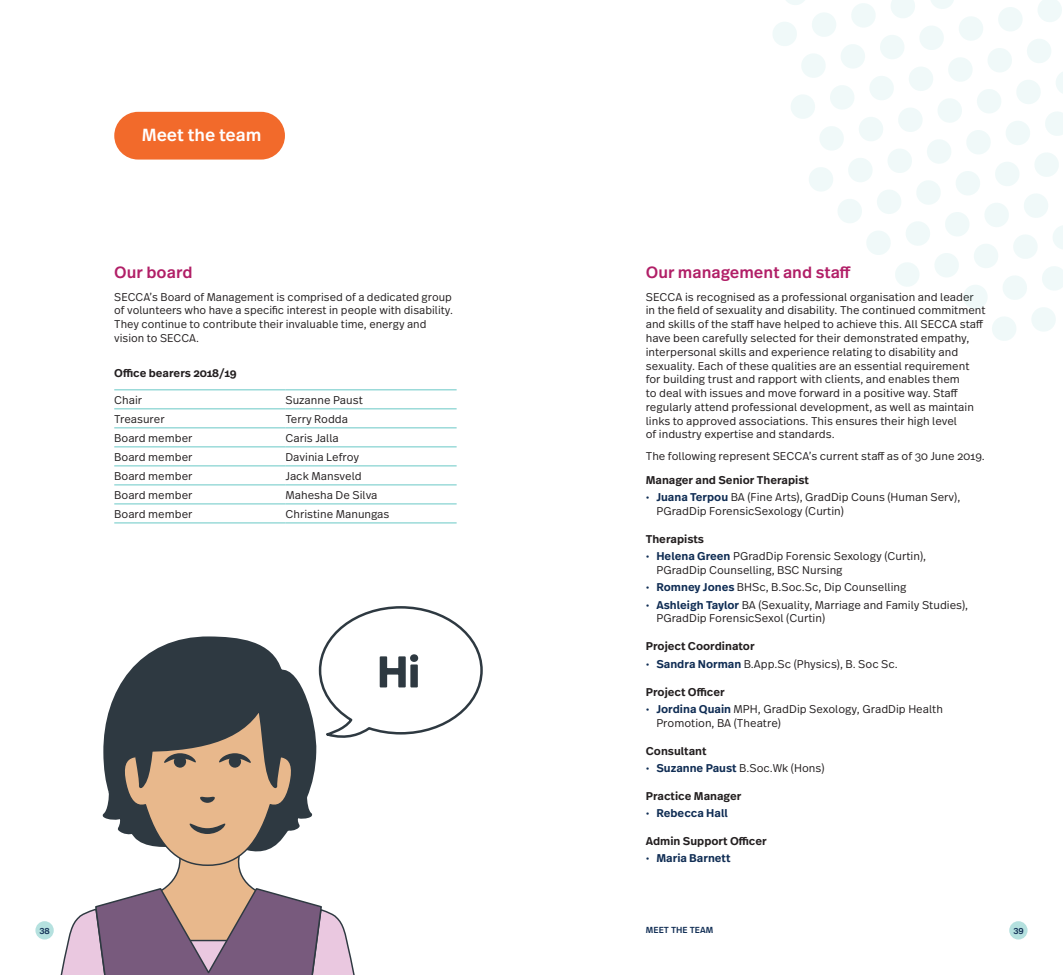
<style>
.page{position:relative;width:1063px;height:975px;background:#fff}
.page>*{position:absolute;margin:0;border:0;box-sizing:border-box;transform-origin:0 0}
.t1{font:500 17.5px "Real Text Pro";color:#fff}
.t2{font:500 16.25px "Real Text Pro";color:#b11f67}
.t3{font:300 11.25px/13.8px "Real Text Pro";color:#231f20}
.t4{font:600 11.25px "Real Text Pro";color:#231f20}
.t5{font:600 11.25px "Real Text Pro";color:#102d54}
.t6{font:500 8.75px "Real Text Pro";letter-spacing:.01em;color:#102d54}
.s1{color:#102d54}
.s2{font-weight:600;color:#102d54}
.s3{font-weight:300}
</style>
<div class="page">
<hr style="left:114px;top:389px;width:171px;height:1px;background:#69c8c6">
<hr style="left:285px;top:389px;width:172px;height:1px;background:#69c8c6">
<hr style="left:114px;top:408px;width:171px;height:1px;background:#69c8c6">
<hr style="left:285px;top:408px;width:172px;height:1px;background:#69c8c6">
<hr style="left:114px;top:427px;width:171px;height:1px;background:#69c8c6">
<hr style="left:285px;top:427px;width:172px;height:1px;background:#69c8c6">
<hr style="left:114px;top:446px;width:171px;height:1px;background:#69c8c6">
<hr style="left:285px;top:446px;width:172px;height:1px;background:#69c8c6">
<hr style="left:114px;top:465px;width:171px;height:1px;background:#69c8c6">
<hr style="left:285px;top:465px;width:172px;height:1px;background:#69c8c6">
<hr style="left:114px;top:484px;width:171px;height:1px;background:#69c8c6">
<hr style="left:285px;top:484px;width:172px;height:1px;background:#69c8c6">
<hr style="left:114px;top:503px;width:171px;height:1px;background:#69c8c6">
<hr style="left:285px;top:503px;width:172px;height:1px;background:#69c8c6">
<hr style="left:114px;top:522px;width:171px;height:1px;background:#69c8c6">
<hr style="left:285px;top:522px;width:172px;height:1px;background:#69c8c6">
<div style="left:114px;top:112px;width:171px;height:47px;background:#f26a2b;border-radius:24px"></div>
<svg style="left:773px;top:0;width:290px;height:341px"></svg>
<svg style="left:60px;top:606px;width:423px;height:368px"></svg>
<div style="left:35px;top:921px;width:19px;height:18px;background:#b5e1df;border-radius:50%"></div>
<div style="left:1009px;top:921px;width:19px;height:18px;background:#b5e1df;border-radius:50%"></div>
<h1 class="t1" style="left:142px;top:123px;width:121px">Meet the team</h1>
<h2 class="t2" style="left:114px;top:260px;width:80px">Our board</h2>
<p class="t3" style="left:114px;top:289px;width:340px">SECCA’s Board of Management is comprised of a dedicated group of volunteers who have a specific interest in people with disability.<br>They continue to contribute their invaluable time, energy and vision to SECCA.</p>
<p class="t4" style="left:114px;top:365px;width:124px">Office bearers 2018/19</p>
<p class="t3" style="left:114px;top:392px;width:30px">Chair</p>
<p class="t3" style="left:285px;top:392px;width:79px">Suzanne Paust</p>
<p class="t3" style="left:114px;top:411px;width:52px">Treasurer</p>
<p class="t3" style="left:285px;top:411px;width:64px">Terry Rodda</p>
<p class="t3" style="left:114px;top:430px;width:80px">Board member</p>
<p class="t3" style="left:285px;top:430px;width:55px">Caris Jalla</p>
<p class="t3" style="left:114px;top:449px;width:80px">Board member</p>
<p class="t3" style="left:285px;top:449px;width:75px">Davinia Lefroy</p>
<p class="t3" style="left:114px;top:468px;width:80px">Board member</p>
<p class="t3" style="left:285px;top:468px;width:78px">Jack Mansveld</p>
<p class="t3" style="left:114px;top:487px;width:80px">Board member</p>
<p class="t3" style="left:285px;top:487px;width:94px">Mahesha De Silva</p>
<p class="t3" style="left:114px;top:506px;width:80px">Board member</p>
<p class="t3" style="left:285px;top:506px;width:106px">Christine Manungas</p>
<h2 class="t2" style="left:646px;top:260px;width:207px">Our management and staff</h2>
<p class="t3" style="left:646px;top:289px;width:341px">SECCA is recognised as a professional organisation and leader in the field of sexuality and disability. The continued commitment and skills of the staff have helped to achieve this. All SECCA staff have been carefully selected for their demonstrated empathy, interpersonal skills and experience relating to disability and sexuality. Each of these qualities are an essential requirement for building trust and rapport with clients, and enables them<br>to deal with issues and move forward in a positive way. Staff regularly attend professional development, as well as maintain links to approved associations. This ensures their high level<br>of industry expertise and standards.</p>
<p class="t3" style="left:646px;top:448px;width:341px">The following represent SECCA’s current staff as of 30 June 2019.</p>
<p class="t4" style="left:646px;top:472px;width:165px">Manager and Senior Therapist</p>
<p class="t3" style="left:656px;top:490px;width:305px;text-indent:-11px"><span class="s1">•</span> <span class="s2">Juana Terpou</span> BA (Fine Arts), GradDip Couns (Human Serv),<br>PGradDip ForensicSexology (Curtin)</p>
<p class="t4" style="left:646px;top:531px;width:60px">Therapists</p>
<p class="t3" style="left:656px;top:549px;width:271px;text-indent:-11px"><span class="s1">•</span> <span class="s2">Helena Green</span> PGradDip Forensic Sexology (Curtin),<br>PGradDip Counselling, BSC Nursing</p>
<p class="t3" style="left:646px;top:580px;width:262px"><span class="s1">•</span> <span class="s2">Romney Jones</span> BHSc, B.Soc.Sc, Dip Counselling</p>
<p class="t3" style="left:656px;top:597px;width:313px;text-indent:-11px"><span class="s1">•</span> <span class="s2">Ashleigh Taylor</span> BA (Sexuality, Marriage and Family Studies),<br>PGradDip ForensicSexol (Curtin)</p>
<p class="t4" style="left:646px;top:638px;width:110px">Project Coordinator</p>
<p class="t3" style="left:646px;top:656px;width:254px"><span class="s1">•</span> <span class="s2">Sandra Norman</span> B.App.Sc (Physics), B. Soc Sc.</p>
<p class="t4" style="left:646px;top:683px;width:80px">Project Officer</p>
<p class="t3" style="left:656px;top:701px;width:288px;text-indent:-11px"><span class="s1">•</span> <span class="s2">Jordina Quain</span> MPH, GradDip Sexology, GradDip Health<br>Promotion, BA (Theatre)</p>
<p class="t4" style="left:646px;top:742px;width:62px">Consultant</p>
<p class="t3" style="left:646px;top:760px;width:180px"><span class="s1">•</span> <span class="s2">Suzanne Paust</span> B.Soc.Wk (Hons)</p>
<p class="t4" style="left:646px;top:787px;width:97px">Practice Manager</p>
<p class="t5" style="left:646px;top:805px;width:84px"><span class="s3">•</span> Rebecca Hall</p>
<p class="t4" style="left:646px;top:832px;width:123px">Admin Support Officer</p>
<p class="t5" style="left:646px;top:850px;width:86px"><span class="s3">•</span> Maria Barnett</p>
<p class="t6" style="left:40px;top:924px;width:12px">38</p>
<p class="t6" style="left:646px;top:923px;width:69px">MEET THE TEAM</p>
<p class="t6" style="left:1013px;top:924px;width:12px">39</p>
</div>
